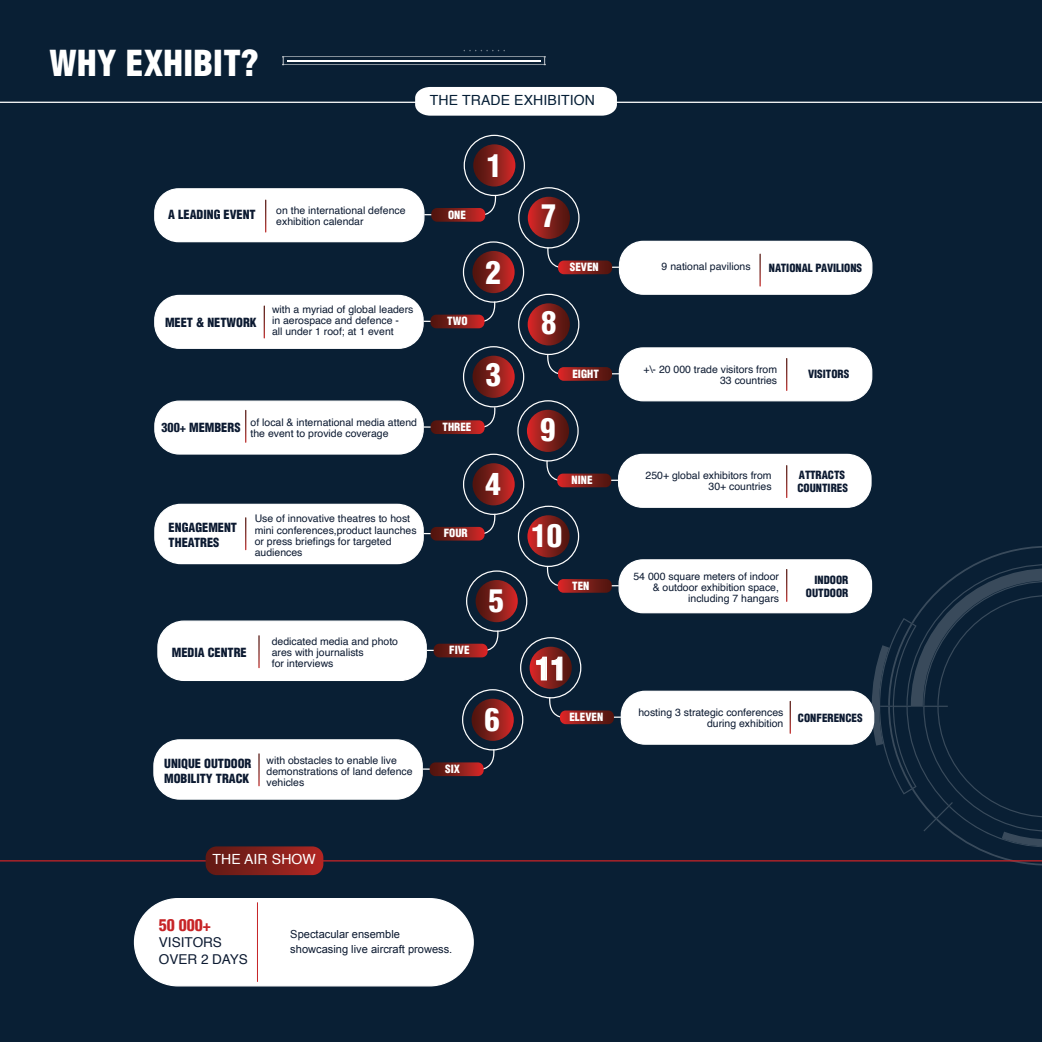
<style>
.page{position:relative;width:1042px;height:1042px;background:#091f34}
.page>*{position:absolute;margin:0;border:0;box-sizing:border-box;transform-origin:0 0}
.t1{font:900 condensed 35px "Helvetica LT";letter-spacing:.01em;color:#fff}
.t2{font:900 condensed 30.8px "Helvetica LT";color:#fff}
.t3{font:900 condensed 16.1px "Helvetica LT";color:#c72427}
.t4{font:14px "Helvetica";letter-spacing:.01em;color:#051e35}
.t5{font:14px "Helvetica";letter-spacing:.01em;color:#fff}
.t6{font:13.47px/16.8px "Helvetica";color:#0c1a31}
.t7{font:900 condensed 12.25px/14.7px "Helvetica LT";color:#0c1a31}
.t8{font:900 condensed 11.03px/13.3px "Helvetica LT";color:#0c1a31}
.t9{font:11.03px/14.7px "Arial";color:#0c1a31}
.t10{font:900 condensed 11.03px "Helvetica LT";color:#fff}
.t11{font:10.5px/11px "Helvetica";color:#0c1a31}
</style>
<div class="page">
<hr style="left:288px;top:60px;width:160px;height:1px;background:#fff">
<hr style="left:448px;top:60px;width:92px;height:1px;background:#fff">
<hr style="left:284px;top:64px;width:260px;height:1px;background:#fff">
<hr style="left:284px;top:56px;width:260px;height:1px;background:#fff">
<svg style="left:282px;top:56px;width:2px;height:9px"></svg>
<svg style="left:544px;top:56px;width:2px;height:9px"></svg>
<svg style="left:463px;top:50px;width:42px;height:1px"></svg>
<svg style="left:888px;top:546px;width:154px;height:319px"></svg>
<svg style="left:857px;top:564px;width:185px;height:283px"></svg>
<hr style="left:0;top:102px;width:1042px;height:1px;background:#fff">
<hr style="left:0;top:860px;width:1042px;height:1px;background:#c72427">
<svg style="left:206px;top:846px;width:117px;height:29px;background:#81201c"></svg>
<div style="left:415px;top:87px;width:202px;height:29px;background:#fff"></div>
<div style="left:134px;top:898px;width:339px;height:88px;background:#fff;border-radius:44px"></div>
<div style="left:134px;top:898px;width:340px;height:88px;border:1px solid #fff;border-radius:44px"></div>
<hr style="left:257px;top:902px;width:1px;height:80px;background:#c72427">
<div style="left:155px;top:189px;width:269px;height:53px;background:#fff;border-radius:24px"></div>
<div style="left:154px;top:188px;width:270px;height:54px;border:1px solid #fff;border-radius:24px"></div>
<div style="left:464px;top:135px;width:61px;height:61px;border:1px solid #fff;border-radius:50%"></div>
<div style="left:473px;top:144px;width:42px;height:42px;background:linear-gradient(to right,#3e150e,#cb2826);border-radius:21px"></div>
<svg style="left:423px;top:194px;width:74px;height:28px"></svg>
<svg style="left:265px;top:200px;width:1px;height:32px"></svg>
<div style="left:155px;top:295px;width:268px;height:53px;background:#fff;border-radius:25px"></div>
<div style="left:154px;top:295px;width:270px;height:54px;border:1px solid #fff;border-radius:25px"></div>
<div style="left:463px;top:241px;width:61px;height:62px;border:1px solid #fff;border-radius:50%"></div>
<svg style="left:472px;top:251px;width:42px;height:42px"></svg>
<svg style="left:422px;top:300px;width:74px;height:28px"></svg>
<svg style="left:264px;top:305px;width:1px;height:33px"></svg>
<div style="left:155px;top:401px;width:268px;height:53px;background:#fff;border-radius:25px"></div>
<div style="left:154px;top:400px;width:270px;height:55px;border:1px solid #fff;border-radius:25px"></div>
<div style="left:463px;top:346px;width:61px;height:61px;border:1px solid #fff;border-radius:50%"></div>
<svg style="left:472px;top:356px;width:43px;height:42px"></svg>
<svg style="left:422px;top:406px;width:74px;height:28px"></svg>
<svg style="left:245px;top:410px;width:1px;height:33px"></svg>
<div style="left:155px;top:504px;width:268px;height:59px;background:#fff;border-radius:26px"></div>
<div style="left:154px;top:504px;width:270px;height:60px;border:1px solid #fff;border-radius:26px"></div>
<div style="left:463px;top:454px;width:61px;height:61px;border:1px solid #fff;border-radius:50%"></div>
<svg style="left:472px;top:463px;width:43px;height:42px"></svg>
<svg style="left:422px;top:512px;width:74px;height:28px"></svg>
<div style="left:619px;top:241px;width:253px;height:53px;background:#fff;border-radius:24px"></div>
<div style="left:619px;top:241px;width:253px;height:54px;border:1px solid #fff;border-radius:24px"></div>
<div style="left:518px;top:187px;width:61px;height:61px;border:1px solid #fff;border-radius:50%"></div>
<svg style="left:528px;top:197px;width:42px;height:42px"></svg>
<svg style="left:546px;top:246px;width:74px;height:28px"></svg>
<svg style="left:759px;top:254px;width:2px;height:32px"></svg>
<div style="left:619px;top:348px;width:253px;height:53px;background:#fff;border-radius:24px"></div>
<div style="left:619px;top:347px;width:253px;height:54px;border:1px solid #fff;border-radius:24px"></div>
<div style="left:518px;top:294px;width:61px;height:61px;border:1px solid #fff;border-radius:50%"></div>
<div style="left:528px;top:303px;width:42px;height:42px;background:linear-gradient(to right,#d12927,#461610);border-radius:21px"></div>
<svg style="left:546px;top:353px;width:74px;height:28px"></svg>
<svg style="left:786px;top:358px;width:1px;height:33px"></svg>
<div style="left:618px;top:454px;width:253px;height:53px;background:#fff;border-radius:24px"></div>
<div style="left:618px;top:454px;width:253px;height:54px;border:1px solid #fff;border-radius:24px"></div>
<div style="left:517px;top:400px;width:62px;height:61px;border:1px solid #fff;border-radius:50%"></div>
<div style="left:527px;top:410px;width:42px;height:42px;background:linear-gradient(to right,#d22928,#471610);border-radius:21px"></div>
<svg style="left:545px;top:459px;width:74px;height:28px"></svg>
<div style="left:619px;top:560px;width:252px;height:53px;background:#fff;border-radius:24px"></div>
<div style="left:618px;top:559px;width:254px;height:54px;border:1px solid #fff;border-radius:24px"></div>
<div style="left:518px;top:506px;width:61px;height:61px;border:1px solid #fff;border-radius:50%"></div>
<svg style="left:527px;top:515px;width:42px;height:42px"></svg>
<svg style="left:546px;top:565px;width:74px;height:28px"></svg>
<svg style="left:786px;top:569px;width:1px;height:33px"></svg>
<div style="left:621px;top:691px;width:252px;height:53px;background:#fff;border-radius:24px"></div>
<div style="left:621px;top:691px;width:253px;height:54px;border:1px solid #fff;border-radius:24px"></div>
<div style="left:520px;top:637px;width:61px;height:61px;border:1px solid #fff;border-radius:50%"></div>
<svg style="left:529px;top:647px;width:43px;height:42px"></svg>
<svg style="left:548px;top:696px;width:74px;height:28px"></svg>
<div style="left:158px;top:621px;width:268px;height:59px;background:#fff;border-radius:26px"></div>
<div style="left:157px;top:620px;width:270px;height:61px;border:1px solid #fff;border-radius:26px"></div>
<div style="left:466px;top:570px;width:61px;height:62px;border:1px solid #fff;border-radius:50%"></div>
<svg style="left:475px;top:580px;width:43px;height:42px"></svg>
<svg style="left:425px;top:629px;width:74px;height:28px"></svg>
<div style="left:154px;top:740px;width:268px;height:59px;background:#fff;border-radius:26px"></div>
<div style="left:153px;top:739px;width:270px;height:61px;border:1px solid #fff;border-radius:26px"></div>
<div style="left:462px;top:689px;width:61px;height:61px;border:1px solid #fff;border-radius:50%"></div>
<svg style="left:471px;top:699px;width:43px;height:42px"></svg>
<svg style="left:421px;top:748px;width:74px;height:28px"></svg>
<svg style="left:789px;top:701px;width:2px;height:33px"></svg>
<svg style="left:786px;top:465px;width:1px;height:33px"></svg>
<svg style="left:245px;top:517px;width:1px;height:33px"></svg>
<svg style="left:258px;top:635px;width:2px;height:33px"></svg>
<svg style="left:258px;top:753px;width:2px;height:33px"></svg>
<h1 class="t1" style="left:50px;top:41px;width:211px">WHY EXHIBIT?</h1>
<h3 class="t4" style="left:430px;top:89px;width:166px">THE TRADE EXHIBITION</h3>
<h2 class="t2" style="left:487px;top:146px;width:17px">1</h2>
<p class="t11" style="left:276px;top:205px;width:131px">on the international defence exhibition calendar</p>
<p class="t7" style="left:168px;top:207px;width:89px">A LEADING EVENT</p>
<p class="t10" style="left:448px;top:207px;width:19px">ONE</p>
<p class="t11" style="left:272px;top:304px;width:143px">with a myriad of global leaders in aerospace and defence -<br>all under 1 roof; at 1 event</p>
<p class="t7" style="left:165px;top:315px;width:93px">MEET &amp; NETWORK</p>
<p class="t10" style="left:447px;top:314px;width:22px">TWO</p>
<p class="t7" style="left:161px;top:420px;width:81px">300+ MEMBERS</p>
<p class="t11" style="left:251px;top:417px;width:168px">of local &amp; international media attend the event to provide coverage</p>
<p class="t10" style="left:442px;top:420px;width:30px">THREE</p>
<p class="t11" style="left:255px;top:513px;width:157px">Use of innovative theatres to host</p>
<p class="t7" style="left:169px;top:520px;width:70px">ENGAGEMENT<br>THEATRES</p>
<p class="t11" style="left:255px;top:525px;width:163px">mini conferences,product launches or press briefings for targeted audiences</p>
<p class="t10" style="left:444px;top:526px;width:26px">FOUR</p>
<p class="t7" style="left:172px;top:645px;width:76px">MEDIA CENTRE</p>
<p class="t11" style="left:272px;top:636px;width:128px">dedicated media and photo ares with journalists<br>for interviews</p>
<p class="t10" style="left:449px;top:643px;width:22px">FIVE</p>
<h2 class="t2" style="left:485px;top:253px;width:17px">2</h2>
<h2 class="t2" style="left:486px;top:356px;width:17px">3</h2>
<h2 class="t2" style="left:485px;top:465px;width:17px">4</h2>
<h2 class="t2" style="left:488px;top:581px;width:17px">5</h2>
<p class="t7" style="left:164px;top:756px;width:89px">UNIQUE OUTDOOR<br>MOBILITY TRACK</p>
<p class="t11" style="left:266px;top:755px;width:148px">with obstacles to enable live demonstrations of land defence vehicles</p>
<p class="t10" style="left:445px;top:762px;width:16px">SIX</p>
<h2 class="t2" style="left:484px;top:700px;width:17px">6</h2>
<h3 class="t5" style="left:212px;top:848px;width:105px">THE AIR SHOW</h3>
<h3 class="t3" style="left:159px;top:914px;width:54px">50 000+</h3>
<p class="t6" style="left:159px;top:934px;width:91px">VISITORS<br>OVER 2 DAYS</p>
<p class="t9" style="left:290px;top:926px;width:164px">Spectacular ensemble showcasing live aircraft prowess.</p>
<h2 class="t2" style="left:541px;top:197px;width:17px">7</h2>
<p class="t11" style="left:661px;top:261px;width:91px">9 national pavilions</p>
<p class="t10" style="left:570px;top:260px;width:30px">SEVEN</p>
<p class="t8" style="left:769px;top:261px;width:95px">NATIONAL PAVILIONS</p>
<h2 class="t2" style="left:541px;top:303px;width:17px">8</h2>
<p class="t11" style="left:643px;top:364px;width:135px;text-align:right">+\- 20 000 trade visitors from<br>33 countries</p>
<p class="t10" style="left:572px;top:367px;width:28px">EIGHT</p>
<p class="t8" style="left:808px;top:367px;width:43px">VISITORS</p>
<h2 class="t2" style="left:540px;top:410px;width:17px">9</h2>
<p class="t10" style="left:571px;top:473px;width:22px">NINE</p>
<h2 class="t2" style="left:531px;top:516px;width:32px">10</h2>
<p class="t10" style="left:572px;top:578px;width:19px">TEN</p>
<p class="t11" style="left:645px;top:470px;width:128px;text-align:right">250+ global exhibitors from<br>30+ countries</p>
<p class="t8" style="left:797px;top:468px;width:52px">ATTRACTS<br>COUNTIRES</p>
<p class="t11" style="left:633px;top:571px;width:147px;text-align:right">54 000 square meters of indoor &amp; outdoor exhibition space, including 7 hangars</p>
<p class="t8" style="left:806px;top:573px;width:44px;text-align:right">INDOOR<br>OUTDOOR</p>
<h2 class="t2" style="left:535px;top:649px;width:32px">11</h2>
<p class="t11" style="left:638px;top:707px;width:146px;text-align:right">hosting 3 strategic conferences during exhibition</p>
<p class="t10" style="left:569px;top:710px;width:35px">ELEVEN</p>
<p class="t8" style="left:798px;top:711px;width:66px">CONFERENCES</p>
</div>
